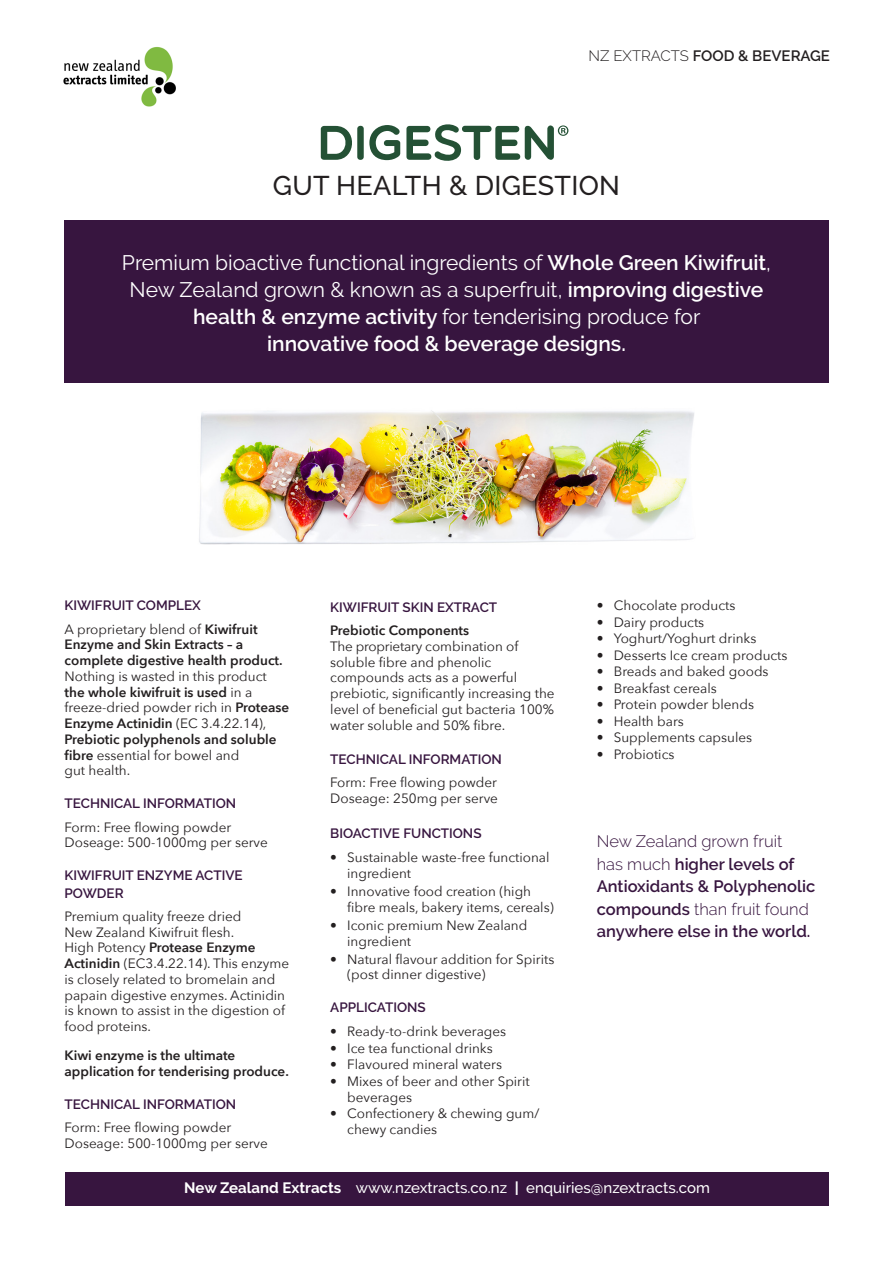
<style>
.page{position:relative;width:893px;height:1263px;background:#fff}
.page>*{position:absolute;margin:0;border:0;box-sizing:border-box;transform-origin:0 0}
.t1{font:500 27px "Raleway";letter-spacing:.01em;color:#231f20}
.t2{font:21px/27px "Raleway";color:#fff;text-align:center}
.t3{font:600 16.5px/22.5px "Raleway";color:#37153f}
.t4{font:500 15px "Raleway";color:#fff}
.t5{font:600 15px "Raleway";color:#231f20}
.t6{font:13.5px/15.8px "Avenir Next";color:#231f20}
.t7{font:600 13.5px/15.8px "Avenir Next";color:#231f20}
.t8{font:600 13.5px/17.2px "Raleway";color:#37153f}
.s1{font-weight:300}
.s2{font-weight:600}
.s3{font-weight:400}
.s4{font-weight:700}
</style>
<div class="page">
<img style="left:199px;top:410px;width:495px;height:135px">
<div style="left:65px;top:220px;width:764px;height:163px;background:#37153f"></div>
<img style="left:63px;top:47px;width:113px;height:59px">
<div style="left:65px;top:1172px;width:763px;height:33px;background:#37153f"></div>
<svg style="left:321px;top:124px;width:247px;height:37px"></svg>
<p class="t5" style="left:589px;top:47px;width:243px"><span class="s1">NZ EXTRACTS</span> FOOD &amp; BEVERAGE</p>
<h1 class="t1" style="left:273px;top:170px;width:349px">GUT HEALTH &amp; DIGESTION</h1>
<h2 class="t2" style="left:122px;top:249px;width:651px">Premium bioactive functional ingredients of <span class="s2">Whole Green Kiwifruit</span>, New Zealand grown &amp; known as a superfruit, <span class="s2">improving digestive health &amp; enzyme activity</span> for tenderising produce for<br><span class="s2">innovative food &amp; beverage designs.</span></h2>
<p class="t8" style="left:65px;top:597px;width:138px">KIWIFRUIT COMPLEX</p>
<p class="t7" style="left:65px;top:621px;width:220px"><span class="s3">A proprietary blend of</span> Kiwifruit<br>Enzyme and Skin Extracts – a complete digestive health product.</p>
<p class="t6" style="left:65px;top:668px;width:226px">Nothing is wasted in this product <span class="s2">the whole kiwifruit is used</span> in a freeze-dried powder rich in <span class="s2">Protease<br>Enzyme Actinidin</span> (EC 3.4.22.14),<br><span class="s2">Prebiotic polyphenols and soluble fibre</span> essential for bowel and<br>gut health.</p>
<p class="t8" style="left:65px;top:795px;width:173px">TECHNICAL INFORMATION</p>
<p class="t6" style="left:65px;top:818px;width:205px">Form: Free flowing powder<br>Doseage: 500-1000mg per serve</p>
<p class="t8" style="left:65px;top:867px;width:180px">KIWIFRUIT ENZYME ACTIVE<br>POWDER</p>
<p class="t6" style="left:65px;top:908px;width:226px">Premium quality freeze dried<br>New Zealand Kiwifruit flesh.<br>High Potency <span class="s2">Protease Enzyme<br>Actinidin</span> (EC3.4.22.14). This enzyme is closely related to bromelain and papain digestive enzymes. Actinidin is known to assist in the digestion of food proteins.</p>
<p class="t7" style="left:65px;top:1047px;width:226px">Kiwi enzyme is the ultimate application for tenderising produce.</p>
<p class="t8" style="left:65px;top:1096px;width:173px">TECHNICAL INFORMATION</p>
<p class="t6" style="left:65px;top:1119px;width:205px">Form: Free flowing powder<br>Doseage: 500-1000mg per serve</p>
<p class="t8" style="left:330px;top:598px;width:168px">KIWIFRUIT SKIN EXTRACT</p>
<p class="t7" style="left:330px;top:622px;width:140px">Prebiotic Components</p>
<p class="t6" style="left:330px;top:638px;width:226px">The proprietary combination of soluble fibre and phenolic compounds acts as a powerful prebiotic, significantly increasing the level of beneficial gut bacteria 100% water soluble and 50% fibre.</p>
<p class="t8" style="left:330px;top:751px;width:173px">TECHNICAL INFORMATION</p>
<p class="t6" style="left:330px;top:774px;width:169px">Form: Free flowing powder<br>Doseage: 250mg per serve</p>
<p class="t8" style="left:330px;top:824px;width:153px">BIOACTIVE FUNCTIONS</p>
<p class="t6" style="left:347px;top:849px;width:204px;text-indent:-17px">• Sustainable waste-free functional ingredient</p>
<p class="t6" style="left:347px;top:883px;width:208px;text-indent:-17px">• Innovative food creation (high fibre meals, bakery items, cereals)</p>
<p class="t6" style="left:347px;top:917px;width:182px;text-indent:-17px">• Iconic premium New Zealand ingredient</p>
<p class="t6" style="left:347px;top:950px;width:209px;text-indent:-17px">• Natural flavour addition for Spirits (post dinner digestive)</p>
<p class="t8" style="left:330px;top:999px;width:97px">APPLICATIONS</p>
<p class="t6" style="left:330px;top:1023px;width:177px">• Ready-to-drink beverages</p>
<p class="t6" style="left:330px;top:1040px;width:164px">• Ice tea functional drinks</p>
<p class="t6" style="left:330px;top:1056px;width:173px">• Flavoured mineral waters</p>
<p class="t6" style="left:347px;top:1073px;width:184px;text-indent:-17px">• Mixes of beer and other Spirit beverages</p>
<p class="t6" style="left:347px;top:1105px;width:194px;text-indent:-17px">• Confectionery &amp; chewing gum/ chewy candies</p>
<p class="t6" style="left:597px;top:597px;width:140px">• Chocolate products</p>
<p class="t6" style="left:597px;top:614px;width:109px">• Dairy products</p>
<p class="t6" style="left:597px;top:630px;width:161px">• Yoghurt/Yoghurt drinks</p>
<p class="t6" style="left:597px;top:647px;width:192px">• Desserts Ice cream products</p>
<p class="t6" style="left:597px;top:663px;width:173px">• Breads and baked goods</p>
<p class="t6" style="left:597px;top:680px;width:122px">• Breakfast cereals</p>
<p class="t6" style="left:597px;top:696px;width:159px">• Protein powder blends</p>
<p class="t6" style="left:597px;top:713px;width:89px">• Health bars</p>
<p class="t6" style="left:597px;top:729px;width:157px">• Supplements capsules</p>
<p class="t6" style="left:597px;top:746px;width:79px">• Probiotics</p>
<p class="t3" style="left:597px;top:830px;width:220px"><span class="s1">New Zealand grown fruit<br>has much</span> higher levels of<br>Antioxidants &amp; Polyphenolic compounds <span class="s1">than fruit found </span>anywhere else in the world.</p>
<p class="t4" style="left:184px;top:1179px;width:527px"><span class="s4">New Zealand Extracts</span> www.nzextracts.co.nz <span class="s4">|</span> enquiries@nzextracts.com</p>
</div>
